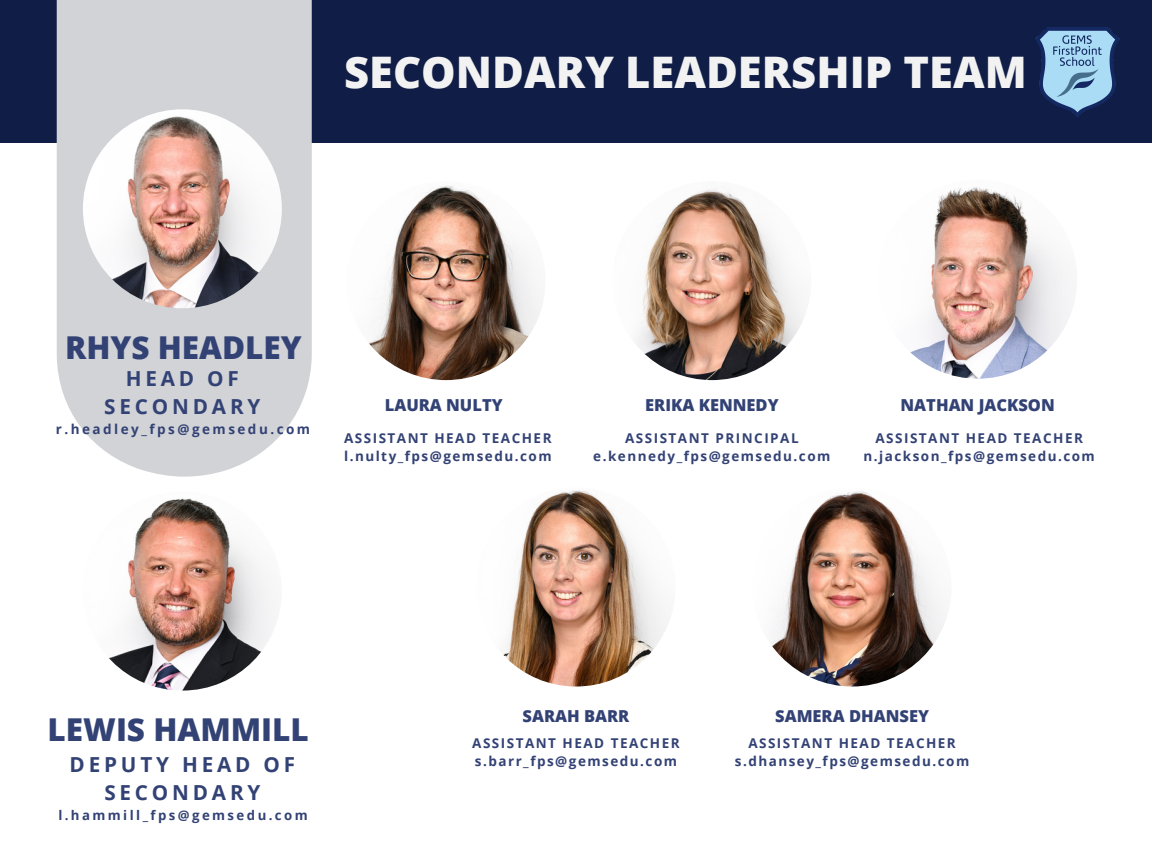
<style>
.page{position:relative;width:1152px;height:864px;background:#fff}
.page>*{position:absolute;margin:0;border:0;box-sizing:border-box;transform-origin:0 0}
.t1{font:800 43.5px "Open Sans";color:#f2f2f2}
.t2{font:800 31.5px "Open Sans";color:#334275}
.t3{font:700 20.7px/28.2px "Open Sans";letter-spacing:.185em;color:#334275;text-align:center}
.t4{font:800 16.5px "Open Sans";color:#334275}
.t5{font:700 13.5px/18px "Open Sans";letter-spacing:.11em;color:#334275;text-align:center}
.t6{font:700 13.5px "Open Sans";letter-spacing:.185em;color:#334275}
.t7{font:700 13.2px "Open Sans";letter-spacing:.185em;color:#334275}
</style>
<div class="page">
<div style="left:0;top:0;width:1152px;height:142px;background:#101d46"></div>
<svg style="left:57px;top:0;width:255px;height:477px;background:#d5d6d9"></svg>
<img style="left:83px;top:109px;width:199px;height:199px;border-radius:50%">
<img style="left:1035px;top:27px;width:85px;height:90px">
<img style="left:83px;top:492px;width:199px;height:199px;border-radius:50%">
<img style="left:347px;top:181px;width:199px;height:199px;border-radius:50%">
<img style="left:477px;top:488px;width:198px;height:199px;border-radius:50%">
<img style="left:878px;top:180px;width:199px;height:199px;border-radius:50%">
<img style="left:612px;top:181px;width:199px;height:199px;border-radius:50%">
<img style="left:753px;top:488px;width:199px;height:199px;border-radius:50%">
<p class="t1" style="left:344px;top:42px;width:684px">SECONDARY LEADERSHIP TEAM</p>
<p class="t2" style="left:65px;top:325px;width:238px">RHYS HEADLEY</p>
<h3 class="t3" style="left:104px;top:364px;width:158px">HEAD OF<br>SECONDARY</h3>
<p class="t6" style="left:56px;top:420px;width:256px">r.headley_fps@gemsedu.com</p>
<p class="t4" style="left:385px;top:393px;width:119px">LAURA NULTY</p>
<p class="t5" style="left:344px;top:428px;width:209px;text-align:left">ASSISTANT HEAD TEACHER l.nulty_fps@gemsedu.com</p>
<h2 class="t4" style="left:645px;top:393px;width:135px">ERIKA KENNEDY</h2>
<p class="t5" style="left:593px;top:428px;width:239px">ASSISTANT PRINCIPAL e.kennedy_fps@gemsedu.com</p>
<p class="t4" style="left:901px;top:393px;width:156px">NATHAN JACKSON</p>
<p class="t5" style="left:864px;top:428px;width:233px">ASSISTANT HEAD TEACHER n.jackson_fps@gemsedu.com</p>
<h3 class="t2" style="left:48px;top:707px;width:263px">LEWIS HAMMILL</h3>
<h3 class="t3" style="left:70px;top:749px;width:227px;line-height:28.7px">DEPUTY HEAD OF<br>SECONDARY</h3>
<p class="t7" style="left:58px;top:806px;width:251px">l.hammill_fps@gemsedu.com</p>
<h2 class="t4" style="left:523px;top:704px;width:108px">SARAH BARR</h2>
<p class="t5" style="left:472px;top:734px;width:209px;text-align:left">ASSISTANT HEAD TEACHER s.barr_fps@gemsedu.com</p>
<h3 class="t4" style="left:775px;top:704px;width:155px">SAMERA DHANSEY</h3>
<p class="t5" style="left:735px;top:734px;width:236px">ASSISTANT HEAD TEACHER s.dhansey_fps@gemsedu.com</p>
</div>
